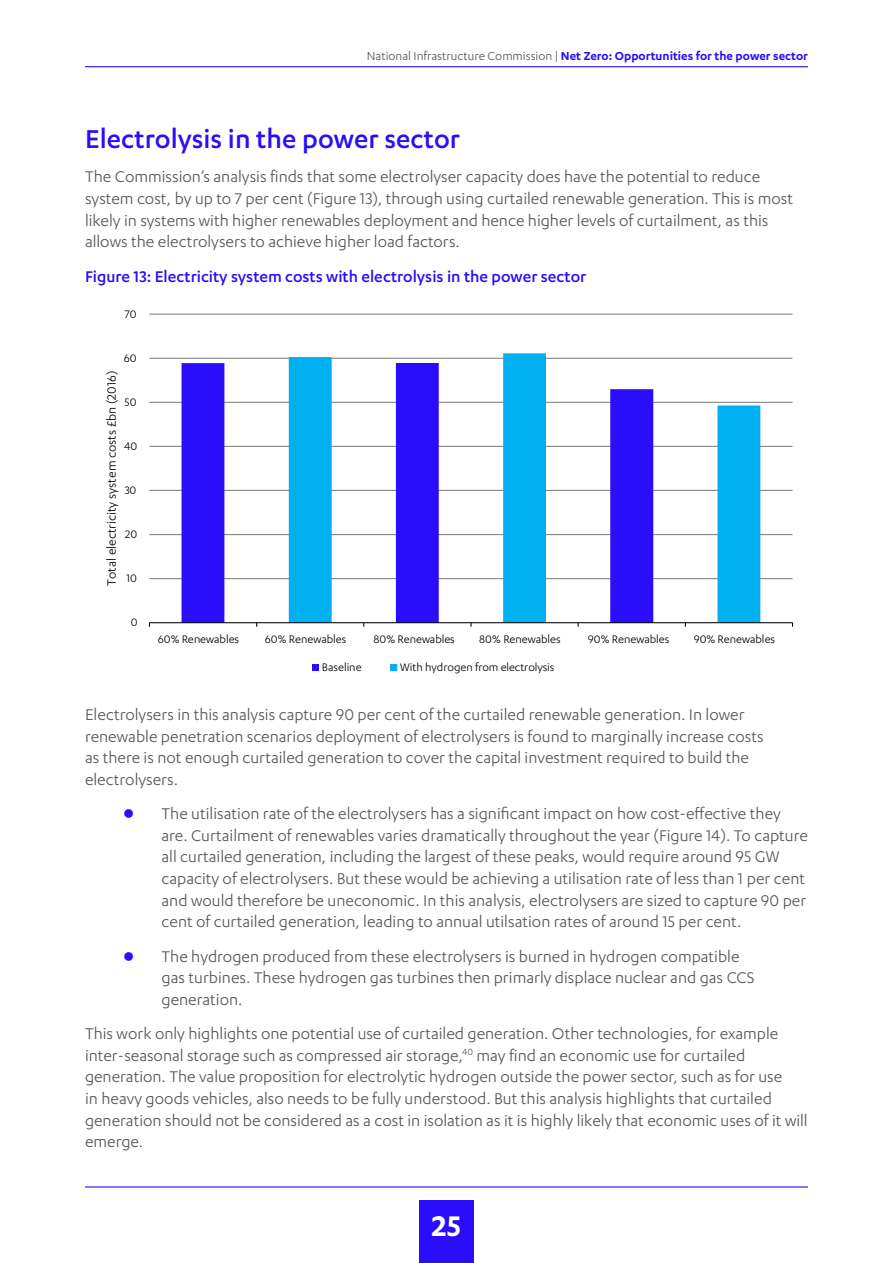
<style>
.page{position:relative;width:893px;height:1263px;background:#fff}
.page>*{position:absolute;margin:0;border:0;box-sizing:border-box;transform-origin:0 0}
.t1{font:600 33px "Karbon";color:#fff}
.t2{font:500 30px "Karbon";color:#290dfb}
.t3{font:18px/21.6px "Karbon";color:#54565a}
.t4{font:500 18px "Karbon";color:#290dfb}
.t5{font:13.95px "Karbon";color:#000}
.t6{font:600 13.5px "Karbon";color:#290dfb}
.t7{font:12.6px "Karbon";letter-spacing:-.005em;color:#000}
.s1{font-weight:400;color:#54565a}
</style>
<div class="page">
<div style="left:419px;top:1200px;width:54px;height:63px;background:#290dfb"></div>
<hr style="left:85px;top:66px;width:723px;height:1px;background:#290dfb">
<hr style="left:85px;top:1186px;width:723px;height:1px;background:#290dfb">
<hr style="left:149px;top:578px;width:643px;height:1px;background:#7f7f7f">
<hr style="left:149px;top:534px;width:643px;height:1px;background:#7f7f7f">
<hr style="left:149px;top:490px;width:643px;height:1px;background:#7f7f7f">
<hr style="left:149px;top:446px;width:643px;height:1px;background:#7f7f7f">
<hr style="left:149px;top:402px;width:643px;height:1px;background:#7f7f7f">
<hr style="left:149px;top:358px;width:643px;height:1px;background:#7f7f7f">
<hr style="left:149px;top:314px;width:643px;height:1px;background:#7f7f7f">
<svg style="left:182px;top:363px;width:107px;height:259px"></svg>
<svg style="left:289px;top:353px;width:471px;height:269px"></svg>
<hr style="left:149px;top:622px;width:643px;height:1px;background:#000">
<div style="left:312px;top:663px;width:7px;height:7px;background:#290dfb"></div>
<div style="left:390px;top:663px;width:7px;height:7px;background:#00b0f0"></div>
<p class="t6" style="left:367px;top:48px;width:442px"><span class="s1">National Infrastructure Commission |</span> Net Zero: Opportunities for the power sector</p>
<h2 class="t2" style="left:85px;top:122px;width:377px">Electrolysis in the power sector</h2>
<p class="t3" style="left:85px;top:166px;width:709px">The Commission’s analysis finds that some electrolyser capacity does have the potential to reduce system cost, by up to 7 per cent (Figure 13), through using curtailed renewable generation. This is most likely in systems with higher renewables deployment and hence higher levels of curtailment, as this allows the electrolysers to achieve higher load factors.</p>
<p class="t4" style="left:85px;top:266px;width:503px">Figure 13: Electricity system costs with electrolysis in the power sector</p>
<p class="t7" style="left:125px;top:307px;width:13px">70</p>
<p class="t7" style="left:124px;top:351px;width:14px">60</p>
<p class="t5" style="left:104px;top:585px;width:216px;rotate:-90deg">Total electricity system costs £bn (2016)</p>
<p class="t7" style="left:125px;top:395px;width:13px">50</p>
<p class="t7" style="left:124px;top:439px;width:15px">40</p>
<p class="t7" style="left:125px;top:483px;width:13px">30</p>
<p class="t7" style="left:125px;top:527px;width:14px">20</p>
<p class="t7" style="left:126px;top:571px;width:12px">10</p>
<p class="t7" style="left:131px;top:615px;width:8px">0</p>
<p class="t7" style="left:158px;top:632px;width:83px">60% Renewables</p>
<p class="t7" style="left:265px;top:632px;width:83px">60% Renewables</p>
<p class="t7" style="left:373px;top:632px;width:83px">80% Renewables</p>
<p class="t7" style="left:479px;top:632px;width:83px">80% Renewables</p>
<p class="t7" style="left:588px;top:632px;width:83px">90% Renewables</p>
<p class="t7" style="left:694px;top:632px;width:83px">90% Renewables</p>
<p class="t7" style="left:322px;top:660px;width:41px">Baseline</p>
<p class="t7" style="left:400px;top:660px;width:156px">With hydrogen from electrolysis</p>
<p class="t3" style="left:85px;top:703px;width:680px">Electrolysers in this analysis capture 90 per cent of the curtailed renewable generation. In lower renewable penetration scenarios deployment of electrolysers is found to marginally increase costs as there is not enough curtailed generation to cover the capital investment required to build the electrolysers.</p>
<p class="t3" style="left:162px;top:802px;width:648px">The utilisation rate of the electrolysers has a significant impact on how cost-effective they are. Curtailment of renewables varies dramatically throughout the year (Figure 14). To capture all curtailed generation, including the largest of these peaks, would require around 95 GW capacity of electrolysers. But these would be achieving a utilisation rate of less than 1 per cent and would therefore be uneconomic. In this analysis, electrolysers are sized to capture 90 per cent of curtailed generation, leading to annual utilsation rates of around 15 per cent.</p>
<p class="t3" style="left:162px;top:945px;width:595px">The hydrogen produced from these electrolysers is burned in hydrogen compatible gas turbines. These hydrogen gas turbines then primarly displace nuclear and gas CCS generation.</p>
<p class="t3" style="left:85px;top:1022px;width:724px">This work only highlights one potential use of curtailed generation. Other technologies, for example inter-seasonal storage such as compressed air storage,<sup>40</sup> may find an economic use for curtailed generation. The value proposition for electrolytic hydrogen outside the power sector, such as for use<br>in heavy goods vehicles, also needs to be fully understood. But this analysis highlights that curtailed generation should not be considered as a cost in isolation as it is highly likely that economic uses of it will emerge.</p>
<h1 class="t1" style="left:432px;top:1207px;width:31px">25</h1>
</div>
